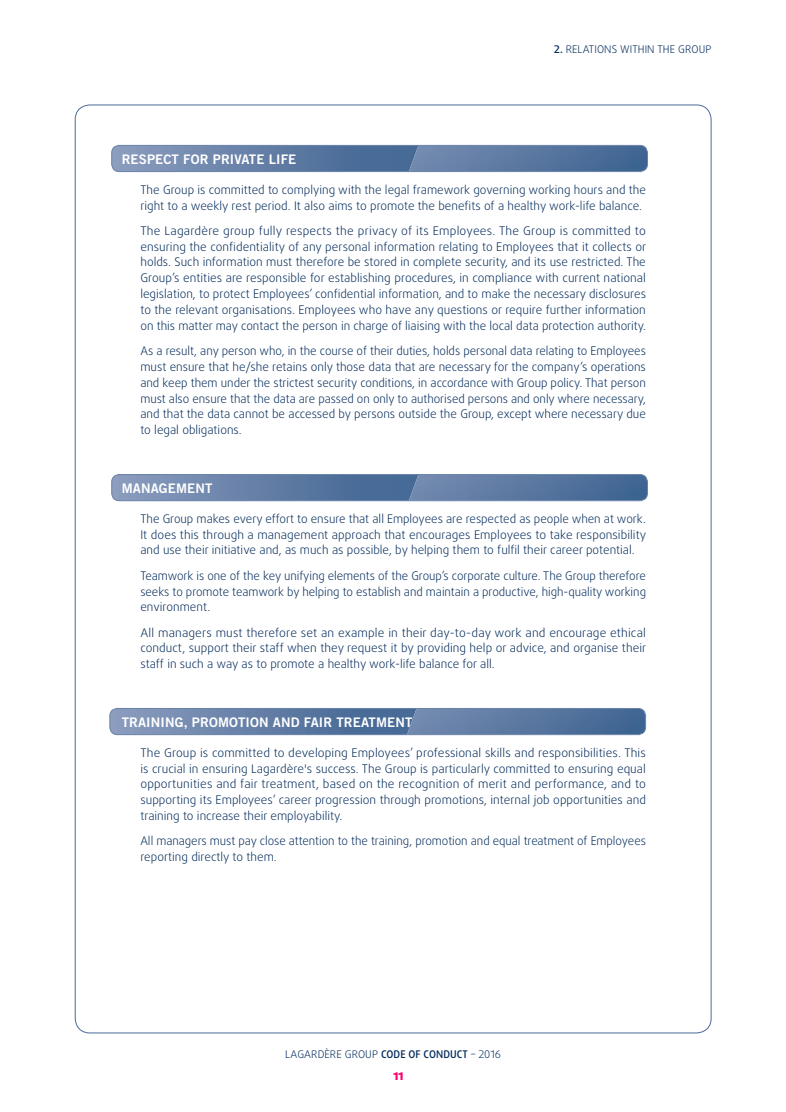
<style>
.page{position:relative;width:786px;height:1112px;background:#fff}
.page>*{position:absolute;margin:0;border:0;box-sizing:border-box;transform-origin:0 0}
.t1{font:13.2px "Trade Gothic LT Std Bd 2";letter-spacing:.01em;color:#fff}
.t2{font:300 11.9px/15.9px "Daxline OT";color:#00295a;text-align:justify}
.t3{font:300 10.6px "Daxline OT";letter-spacing:.01em;color:#00295a}
.t4{font:900 10.6px "Daxline OT";color:#ff0071}
.s1{font-weight:500}
</style>
<div class="page">
<svg style="left:112px;top:145px;width:535px;height:27px;background:#647fa7"></svg>
<img style="left:409px;top:145px;width:238px;height:27px">
<div style="left:111px;top:145px;width:537px;height:27px;border:1px solid #6781a8;border-radius:7px"></div>
<svg style="left:112px;top:475px;width:535px;height:26px;background:#647fa7"></svg>
<img style="left:409px;top:475px;width:238px;height:26px">
<div style="left:111px;top:474px;width:537px;height:27px;border:1px solid #6781a8;border-radius:7px"></div>
<svg style="left:110px;top:708px;width:536px;height:27px;background:#647fa7"></svg>
<img style="left:407px;top:708px;width:239px;height:27px">
<div style="left:110px;top:708px;width:536px;height:27px;border:1px solid #6781a8;border-radius:7px"></div>
<p class="t3" style="left:554px;top:44px;width:159px"><span class="s1">2.</span> RELATIONS WITHIN THE GROUP</p>
<p class="t1" style="left:122px;top:151px;width:176px">RESPECT FOR PRIVATE LIFE</p>
<p class="t2" style="left:140px;top:182px;width:507px">The Group is committed to complying with the legal framework governing working hours and the right to a weekly rest period. It also aims to promote the benefits of a healthy work-life balance.</p>
<p class="t2" style="left:140px;top:223px;width:507px">The Lagardère group fully respects the privacy of its Employees. The Group is committed to ensuring the confidentiality of any personal information relating to Employees that it collects or holds. Such information must therefore be stored in complete security, and its use restricted. The Group’s entities are responsible for establishing procedures, in compliance with current national legislation, to protect Employees’ confidential information, and to make the necessary disclosures to the relevant organisations. Employees who have any questions or require further information on this matter may contact the person in charge of liaising with the local data protection authority.</p>
<p class="t2" style="left:140px;top:344px;width:507px">As a result, any person who, in the course of their duties, holds personal data relating to Employees must ensure that he/she retains only those data that are necessary for the company’s operations and keep them under the strictest security conditions, in accordance with Group policy. That person must also ensure that the data are passed on only to authorised persons and only where necessary, and that the data cannot be accessed by persons outside the Group, except where necessary due to legal obligations.</p>
<p class="t1" style="left:122px;top:480px;width:92px">MANAGEMENT</p>
<p class="t2" style="left:140px;top:511px;width:507px">The Group makes every effort to ensure that all Employees are respected as people when at work.<br>It does this through a management approach that encourages Employees to take responsibility and use their initiative and, as much as possible, by helping them to fulfil their career potential.</p>
<p class="t2" style="left:140px;top:568px;width:507px">Teamwork is one of the key unifying elements of the Group’s corporate culture. The Group therefore seeks to promote teamwork by helping to establish and maintain a productive, high-quality working environment.</p>
<p class="t2" style="left:140px;top:625px;width:507px">All managers must therefore set an example in their day-to-day work and encourage ethical conduct, support their staff when they request it by providing help or advice, and organise their staff in such a way as to promote a healthy work-life balance for all.</p>
<p class="t1" style="left:122px;top:714px;width:292px">TRAINING, PROMOTION AND FAIR TREATMENT</p>
<p class="t2" style="left:140px;top:745px;width:507px">The Group is committed to developing Employees’ professional skills and responsibilities. This is crucial in ensuring Lagardère's success. The Group is particularly committed to ensuring equal opportunities and fair treatment, based on the recognition of merit and performance, and to supporting its Employees’ career progression through promotions, internal job opportunities and training to increase their employability.</p>
<p class="t2" style="left:140px;top:834px;width:507px">All managers must pay close attention to the training, promotion and equal treatment of Employees reporting directly to them.</p>
<p class="t3" style="left:285px;top:1049px;width:217px">LAGARDÈRE GROUP <span class="s1">CODE OF CONDUCT</span> – 2016</p>
<p class="t4" style="left:394px;top:1070px;width:11px">11</p>
</div>
